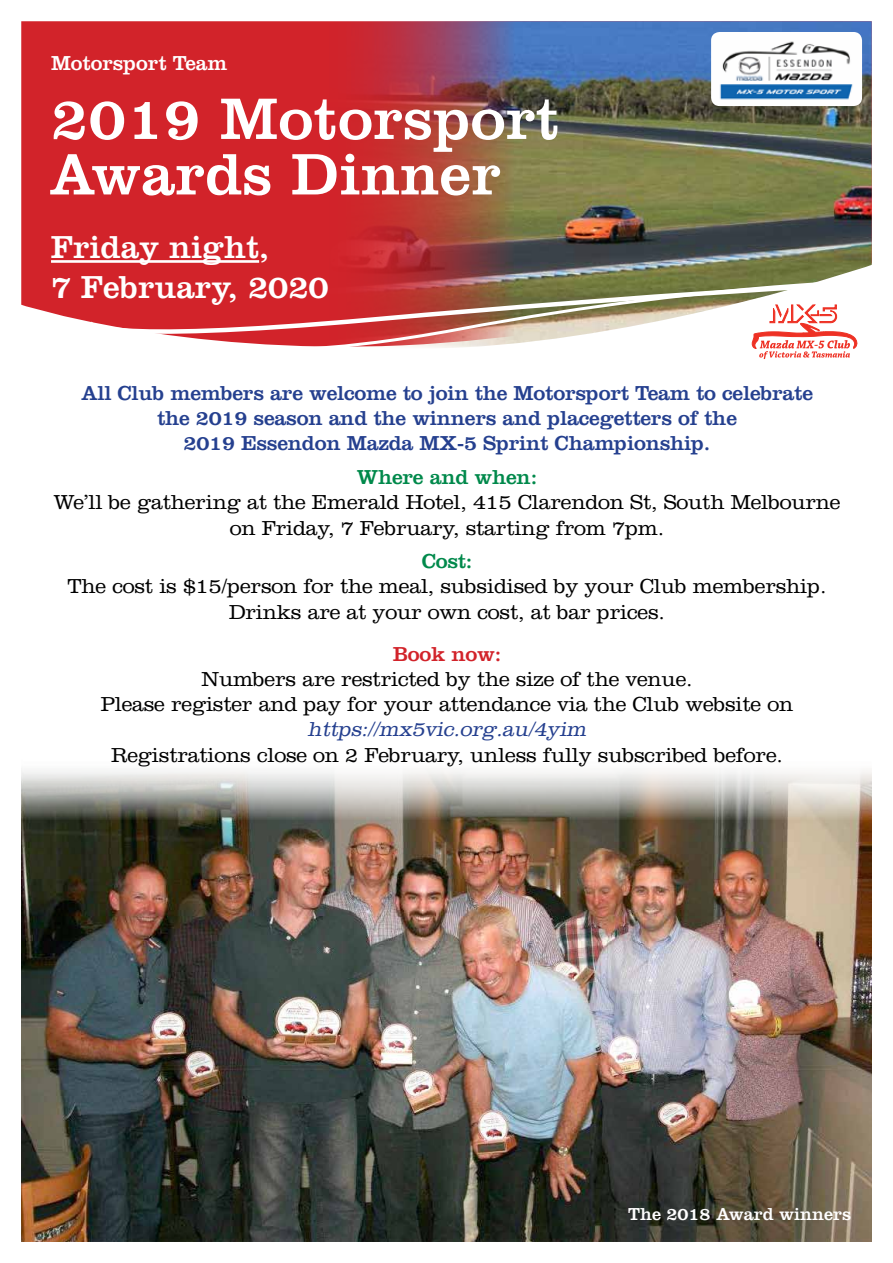
<style>
.page{position:relative;width:893px;height:1263px;background:#fff}
.page>*{position:absolute;margin:0;border:0;box-sizing:border-box;transform-origin:0 0}
.t1{font:60px/55.5px "Clarendon BT";color:#fff}
.t2{font:33px/39.6px "Clarendon";color:#fff}
.t3{font:300 21px/25.2px "Clarendon";letter-spacing:-.01em;color:#000;text-align:center}
.t4{font:21px/25.2px "Clarendon";letter-spacing:-.01em;color:#25408f;text-align:center}
.t5{font:italic 300 21px "Clarendon";color:#25408f}
.t6{font:21px "Clarendon";letter-spacing:-.01em;color:#00894b}
.t7{font:21px "Clarendon";color:#fff}
.t8{font:21px "Clarendon";letter-spacing:-.01em;color:#d2232a}
.t9{font:18px "Clarendon";color:#fff}
</style>
<div class="page">
<div style="left:21px;top:21px;width:294px;height:300px;background:#d2232a"></div>
<img style="left:315px;top:21px;width:557px;height:254px">
<img style="left:21px;top:770px;width:851px;height:472px">
<hr style="left:51px;top:260px;width:208px;height:3px;background:#fff">
<svg style="left:91px;top:275px;width:766px;height:84px"></svg>
<svg style="left:85px;top:278px;width:773px;height:67px"></svg>
<img style="left:711px;top:32px;width:151px;height:74px">
<p class="t7" style="left:51px;top:51px;width:178px">Motorsport Team</p>
<h1 class="t1" style="left:51px;top:89px;width:510px">2019 Motorsport<br>Awards Dinner</h1>
<h2 class="t2" style="left:51px;top:226px;width:279px">Friday night,<br>7 February, 2020</h2>
<p class="t4" style="left:81px;top:380px;width:733px">All Club members are welcome to join the Motorsport Team to celebrate the 2019 season and the winners and placegetters of the<br>2019 Essendon Mazda MX-5 Sprint Championship.</p>
<p class="t6" style="left:357px;top:465px;width:182px">Where and when:</p>
<p class="t3" style="left:54px;top:489px;width:788px">We’ll be gathering at the Emerald Hotel, 415 Clarendon St, South Melbourne on Friday, 7 February, starting from 7pm.</p>
<p class="t6" style="left:422px;top:549px;width:52px">Cost:</p>
<p class="t3" style="left:68px;top:573px;width:760px">The cost is $15/person for the meal, subsidised by your Club membership.<br>Drinks are at your own cost, at bar prices.</p>
<p class="t8" style="left:393px;top:641px;width:110px">Book now:</p>
<p class="t3" style="left:101px;top:666px;width:694px">Numbers are restricted by the size of the venue.<br>Please register and pay for your attendance via the Club website on</p>
<p class="t5" style="left:308px;top:717px;width:284px">http s://mx5vic.org.au/4yim</p>
<p class="t3" style="left:111px;top:742px;width:673px">Registrations close on 2 February, unless fully subscribed before.</p>
<p class="t9" style="left:628px;top:1203px;width:225px">The 2018 Award winners</p>
</div>
